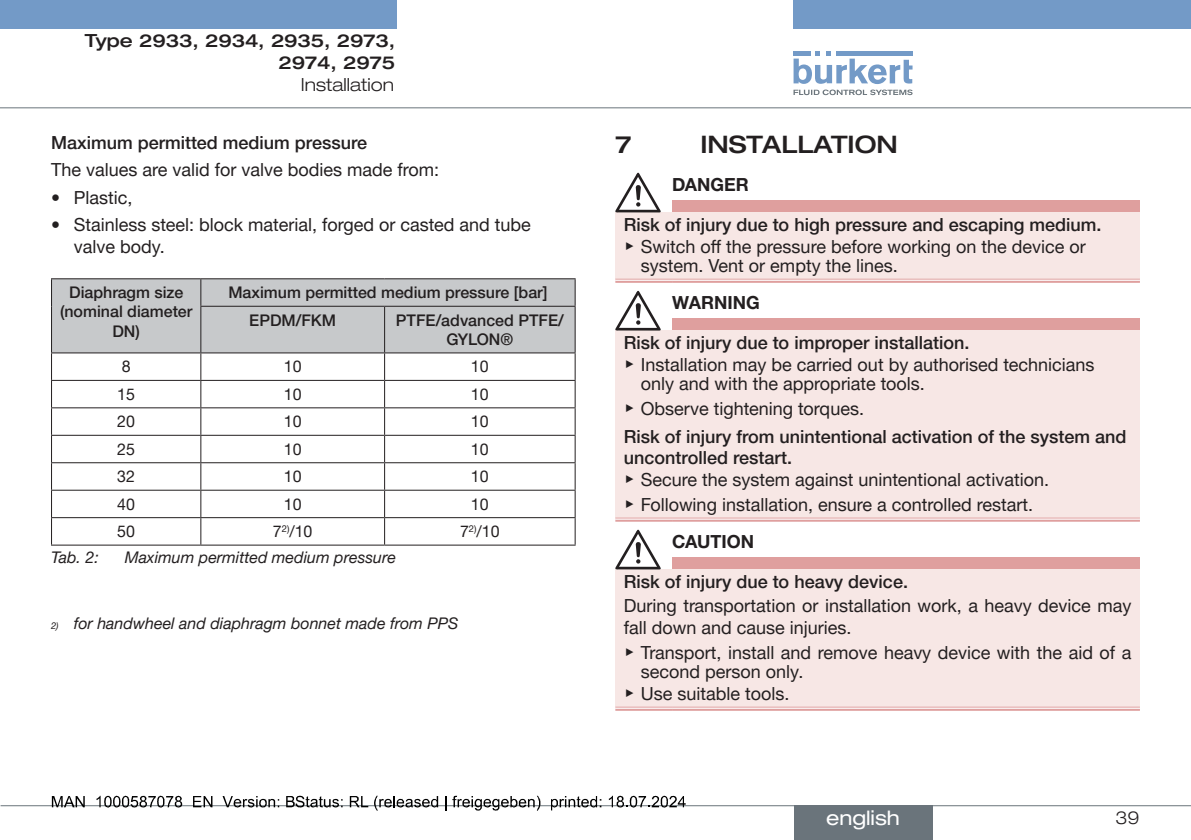
<style>
.page{position:relative;width:1191px;height:840px;background:#fff}
.page>*{position:absolute;margin:0;border:0;box-sizing:border-box;transform-origin:0 0}
.t1{font:500 expanded 24px "Helvetica Neue LTW1 G";color:#231f20}
.t2{font:expanded 20px "Helvetica Neue LTW1 G";color:#fff}
.t3{font:18px/21.6px "Helvetica Neue LTW1 G";color:#231f20}
.t4{font:500 18px/21.8px "Helvetica Neue LTW1 G";color:#231f20}
.t5{font:500 expanded 18px/21.6px "Helvetica Neue LTW1 G";color:#231f20;text-align:right}
.t6{font:300 expanded 18px "Helvetica Neue LTW1 G";color:#231f20}
.t7{font:700 18px "Helvetica Neue LTW1 G";color:#231f20}
.t8{font:500 16px/19.2px "Helvetica Neue LTW1 G";color:#231f20;text-align:center}
.t9{font:italic 16px "Helvetica Neue LTW1 G";color:#231f20}
.t10{font:16px "Helvetica Neue LTW1 G";color:#231f20}
.s1{font-size:9.4px}
.s2{font-family:"Arial Unicode MS";font-weight:400}
.s3{font-weight:400}
.s4{font-weight:500}
.s5{font-family:"Arial Unicode MS"}
.s6{font-weight:700}
</style>
<div class="page">
<div style="left:0;top:0;width:396px;height:28px;background:#739ac7"></div>
<div style="left:793px;top:0;width:398px;height:28px;background:#739ac7"></div>
<svg style="left:793px;top:51px;width:119px;height:44px"></svg>
<hr style="left:0;top:107px;width:1191px;height:1px;background:#6a747b">
<hr style="left:51px;top:544px;width:150px;height:1px;background:#231f20">
<hr style="left:201px;top:544px;width:183px;height:1px;background:#231f20">
<hr style="left:384px;top:544px;width:191px;height:1px;background:#231f20">
<svg style="left:51px;top:278px;width:524px;height:266px"></svg>
<hr style="left:200px;top:305px;width:184px;height:1px;background:#231f20">
<hr style="left:200px;top:306px;width:1px;height:46px;background:#231f20">
<hr style="left:384px;top:305px;width:191px;height:1px;background:#231f20">
<hr style="left:384px;top:306px;width:1px;height:46px;background:#231f20">
<hr style="left:574px;top:306px;width:1px;height:46px;background:#231f20">
<hr style="left:201px;top:352px;width:183px;height:1px;background:#231f20">
<hr style="left:384px;top:352px;width:191px;height:1px;background:#231f20">
<div style="left:672px;top:200px;width:468px;height:12px;background:#df9f9e"></div>
<div style="left:615px;top:212px;width:525px;height:69px;background:#f7e7e5"></div>
<hr style="left:615px;top:279px;width:57px;height:4px;background:#f9eeee">
<hr style="left:672px;top:279px;width:468px;height:4px;background:#f9eeee">
<hr style="left:615px;top:279px;width:57px;height:1px;background:#df9f9e">
<hr style="left:615px;top:281px;width:57px;height:2px;background:#df9f9e">
<hr style="left:672px;top:279px;width:468px;height:1px;background:#df9f9e">
<hr style="left:672px;top:281px;width:468px;height:2px;background:#df9f9e">
<svg style="left:615px;top:173px;width:45px;height:39px"></svg>
<div style="left:672px;top:318px;width:468px;height:12px;background:#df9f9e"></div>
<div style="left:615px;top:330px;width:525px;height:189px;background:#f7e7e5"></div>
<hr style="left:615px;top:517px;width:57px;height:4px;background:#edc9c9">
<hr style="left:672px;top:517px;width:468px;height:4px;background:#edc9c9">
<hr style="left:615px;top:517px;width:57px;height:1px;background:#df9f9e">
<hr style="left:615px;top:519px;width:57px;height:2px;background:#df9f9e">
<hr style="left:672px;top:517px;width:468px;height:1px;background:#df9f9e">
<hr style="left:672px;top:519px;width:468px;height:2px;background:#df9f9e">
<svg style="left:615px;top:291px;width:45px;height:39px"></svg>
<div style="left:672px;top:556px;width:468px;height:13px;background:#df9f9e"></div>
<div style="left:615px;top:569px;width:525px;height:139px;background:#f7e7e5"></div>
<hr style="left:615px;top:706px;width:57px;height:4px;background:#eac0c0">
<hr style="left:672px;top:706px;width:468px;height:4px;background:#eac0c0">
<hr style="left:615px;top:706px;width:57px;height:1px;background:#df9f9e">
<hr style="left:615px;top:708px;width:57px;height:2px;background:#df9f9e">
<hr style="left:672px;top:706px;width:468px;height:1px;background:#df9f9e">
<hr style="left:672px;top:708px;width:468px;height:2px;background:#df9f9e">
<svg style="left:615px;top:529px;width:45px;height:40px"></svg>
<hr style="left:1px;top:804px;width:1190px;height:1px;background:#6a747b">
<div style="left:793px;top:805px;width:139px;height:34px;background:#6a747b"></div>
<svg style="left:52px;top:796px;width:33px;height:10px"></svg>
<svg style="left:96px;top:795px;width:86px;height:12px"></svg>
<svg style="left:193px;top:796px;width:19px;height:10px"></svg>
<svg style="left:222px;top:796px;width:57px;height:11px"></svg>
<svg style="left:286px;top:795px;width:56px;height:12px"></svg>
<svg style="left:350px;top:796px;width:18px;height:10px"></svg>
<svg style="left:374px;top:795px;width:64px;height:15px"></svg>
<svg style="left:445px;top:796px;width:1px;height:14px"></svg>
<svg style="left:452px;top:795px;width:88px;height:15px"></svg>
<svg style="left:551px;top:796px;width:50px;height:14px"></svg>
<svg style="left:609px;top:795px;width:76px;height:12px"></svg>
<p class="t5" style="left:85px;top:29px;width:312px">Type 2933, 2934, 2935, 2973,<br>2974, 2975</p>
<p class="t6" style="left:301px;top:74px;width:95px">Installation</p>
<p class="t4" style="left:51px;top:132px;width:318px">Maximum permitted medium pressure</p>
<p class="t3" style="left:51px;top:159px;width:390px">The values are valid for valve bodies made from:</p>
<p class="t3" style="left:51px;top:186px;width:83px">• Plastic,</p>
<p class="t3" style="left:74px;top:213px;width:459px;text-indent:-23px">• Stainless steel: block material, forged or casted and tube valve body.</p>
<p class="t8" style="left:60px;top:283px;width:134px">Diaphragm size (nominal diameter<br>DN)</p>
<p class="t8" style="left:249px;top:279px;width:300px;line-height:27.4px;text-align:left;text-indent:-21px">Maximum permitted medium pressure [bar]<br>EPDM/FKM</p>
<p class="t8" style="left:396px;top:310px;width:169px">PTFE/advanced PTFE/<br>GYLON®</p>
<p class="t10" style="left:122px;top:356px;width:10px">8</p>
<p class="t10" style="left:284px;top:356px;width:19px">10</p>
<p class="t10" style="left:471px;top:356px;width:19px">10</p>
<p class="t10" style="left:117px;top:384px;width:19px">15</p>
<p class="t10" style="left:284px;top:384px;width:19px">10</p>
<p class="t10" style="left:471px;top:384px;width:19px">10</p>
<p class="t10" style="left:117px;top:411px;width:19px">20</p>
<p class="t10" style="left:284px;top:411px;width:19px">10</p>
<p class="t10" style="left:471px;top:411px;width:19px">10</p>
<p class="t10" style="left:117px;top:439px;width:19px">25</p>
<p class="t10" style="left:284px;top:439px;width:19px">10</p>
<p class="t10" style="left:471px;top:439px;width:19px">10</p>
<p class="t10" style="left:117px;top:466px;width:19px">32</p>
<p class="t10" style="left:284px;top:466px;width:19px">10</p>
<p class="t10" style="left:471px;top:466px;width:19px">10</p>
<p class="t10" style="left:117px;top:494px;width:19px">40</p>
<p class="t10" style="left:284px;top:494px;width:19px">10</p>
<p class="t10" style="left:471px;top:494px;width:19px">10</p>
<p class="t10" style="left:117px;top:521px;width:19px">50</p>
<p class="t10" style="left:273px;top:521px;width:41px">7<sup>2)</sup>/10</p>
<p class="t10" style="left:460px;top:521px;width:41px">7<sup>2)</sup>/10</p>
<p class="t9" style="left:51px;top:546px;width:49px">Tab. 2:</p>
<p class="t9" style="left:125px;top:546px;width:273px">Maximum permitted medium pressure</p>
<p class="t9" style="left:51px;top:613px;width:409px"><span class="s1">2)</span> for handwheel and diaphragm bonnet made from PPS</p>
<h1 class="t1" style="left:615px;top:129px;width:18px">7</h1>
<h1 class="t1" style="left:700px;top:129px;width:199px">INSTALLATION</h1>
<p class="t7" style="left:672px;top:174px;width:78px">DANGER</p>
<p class="t4" style="left:624px;top:213px;width:479px">Risk of injury due to high pressure and escaping medium. <span class="s2">▶</span> <span class="s3">Switch off the pressure before working on the device or</span></p>
<p class="t3" style="left:641px;top:255px;width:258px">system. Vent or empty the lines.</p>
<p class="t7" style="left:672px;top:292px;width:89px">WARNING</p>
<p class="t3" style="left:624px;top:331px;width:472px"><span class="s4">Risk of injury due to improper installation.<br></span><span class="s5">▶</span> Installation may be carried out by authorised technicians</p>
<p class="t3" style="left:624px;top:371px;width:302px;line-height:24.8px;text-indent:17px">only and with the appropriate tools. <span class="s5">▶</span> Observe tightening torques.</p>
<p class="t4" style="left:624px;top:425px;width:504px">Risk of injury from unintentional activation of the system and uncontrolled restart.<br><span class="s2">▶</span> <span class="s3">Secure the system against unintentional activation.</span></p>
<p class="t3" style="left:672px;top:486px;width:363px;line-height:37px;text-indent:-48px"><span class="s5">▶</span> Following installation, ensure a controlled restart.<br><span class="s6">CAUTION</span></p>
<p class="t4" style="left:624px;top:570px;width:286px">Risk of injury due to heavy device.</p>
<p class="t3" style="left:624px;top:594px;width:509px">During transportation or installation work, a heavy device may fall down and cause injuries.</p>
<p class="t3" style="left:641px;top:642px;width:492px;line-height:19.2px;text-indent:-17px"><span class="s5">▶</span> Transport, install and remove heavy device with the aid of a second person only.</p>
<p class="t3" style="left:624px;top:682px;width:167px"><span class="s5">▶</span> Use suitable tools.</p>
<p class="t2" style="left:826px;top:805px;width:75px">english</p>
<p class="t6" style="left:1115px;top:806px;width:26px">39</p>
</div>
